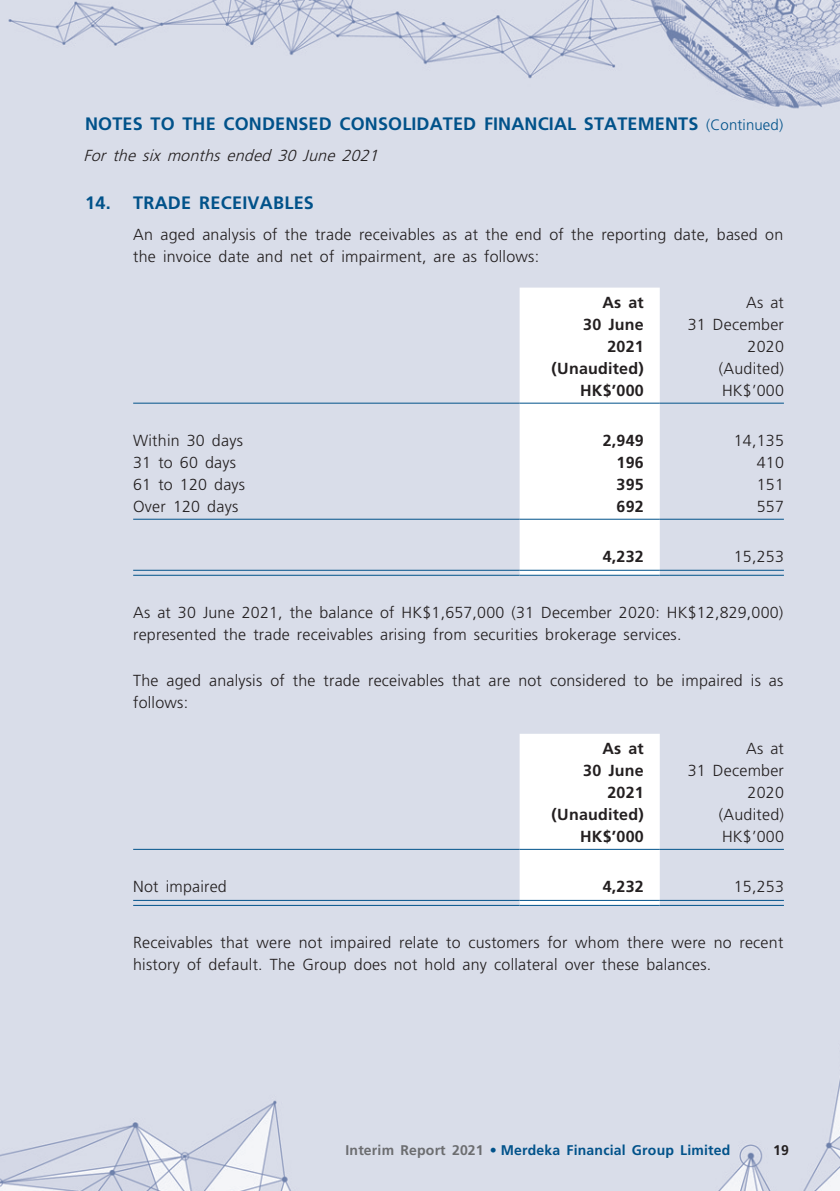
<style>
.page{position:relative;width:840px;height:1191px;background:#fff}
.page>*{position:absolute;margin:0;border:0;box-sizing:border-box;transform-origin:0 0}
._03_H1{font:700 18px "Frutiger LT Std";letter-spacing:.01em;color:#01528a}
._12___P2{font:300 16px/22px "Frutiger LT Std";letter-spacing:.015em;color:#231f20}
._01_Body_Text{font:300 16px/22px "Frutiger LT Std";letter-spacing:.015em;color:#231f20;text-align:right}
._01_Body_Text-2{font:700 16px/22px "Frutiger LT Std";letter-spacing:.015em;color:#231f20;text-align:right}
._15_Table_Stub{font:300 16px "Frutiger LT Std";letter-spacing:.015em;color:#231f20}
._01_Body_Text-3{font:italic 300 16px "Frutiger LT Std";color:#231f20}
.t1{font:700 14px "Frutiger LT Std";letter-spacing:.015em;color:#01528a}
.t2{font:700 14px "Frutiger LT Std";color:#231f20}
.s1{font-weight:300;font-size:15px}
.s2{color:#6c6d70}
</style>
<div class="page">
<div style="left:0;top:0;width:839px;height:1191px;background:#d9dde9"></div>
<svg style="left:519px;top:287px;width:140px;height:288px"></svg>
<hr style="left:133px;top:403px;width:386px;height:1px;background:#01528a">
<hr style="left:519px;top:403px;width:140px;height:1px;background:#01528a">
<hr style="left:659px;top:403px;width:124px;height:1px;background:#01528a">
<hr style="left:133px;top:519px;width:386px;height:1px;background:#01528a">
<hr style="left:519px;top:519px;width:140px;height:1px;background:#01528a">
<hr style="left:659px;top:519px;width:124px;height:1px;background:#01528a">
<hr style="left:133px;top:570px;width:386px;height:1px;background:#01528a">
<hr style="left:133px;top:575px;width:386px;height:1px;background:#01528a">
<hr style="left:519px;top:570px;width:140px;height:1px;background:#01528a">
<hr style="left:519px;top:575px;width:140px;height:1px;background:#01528a">
<hr style="left:659px;top:570px;width:124px;height:1px;background:#01528a">
<hr style="left:659px;top:575px;width:124px;height:1px;background:#01528a">
<svg style="left:519px;top:734px;width:140px;height:171px"></svg>
<hr style="left:133px;top:849px;width:386px;height:1px;background:#01528a">
<hr style="left:519px;top:849px;width:140px;height:1px;background:#01528a">
<hr style="left:659px;top:849px;width:124px;height:1px;background:#01528a">
<hr style="left:133px;top:900px;width:386px;height:1px;background:#01528a">
<hr style="left:133px;top:905px;width:386px;height:1px;background:#01528a">
<hr style="left:519px;top:900px;width:140px;height:1px;background:#01528a">
<hr style="left:519px;top:905px;width:140px;height:1px;background:#01528a">
<hr style="left:659px;top:900px;width:124px;height:1px;background:#01528a">
<hr style="left:659px;top:905px;width:124px;height:1px;background:#01528a">
<p class="_03_H1" style="left:85px;top:113px;width:699px">NOTES TO THE CONDENSED CONSOLIDATED FINANCIAL STATEMENTS <span class="s1">(Continued)</span></p>
<p class="_01_Body_Text-3" style="left:83px;top:146px;width:300px">For the six months ended 30 June 2021</p>
<p class="_03_H1" style="left:85px;top:192px;width:230px">14. TRADE RECEIVABLES</p>
<p class="_12___P2" style="left:133px;top:223px;width:651px">An aged analysis of the trade receivables as at the end of the reporting date, based on the invoice date and net of impairment, are as follows:</p>
<p class="_01_Body_Text-2" style="left:583px;top:291px;width:62px">As at<br>30 June<br>2021</p>
<p class="_01_Body_Text" style="left:687px;top:291px;width:98px">As at<br>31 December<br>2020</p>
<p class="_01_Body_Text-2" style="left:551px;top:357px;width:94px">(Unaudited)</p>
<p class="_01_Body_Text" style="left:718px;top:357px;width:66px">(Audited)</p>
<p class="_01_Body_Text-2" style="left:579px;top:379px;width:65px">HK$’000</p>
<p class="_01_Body_Text" style="left:721px;top:379px;width:63px">HK$’000</p>
<p class="_15_Table_Stub" style="left:133px;top:431px;width:111px">Within 30 days</p>
<p class="_01_Body_Text-2" style="left:602px;top:429px;width:42px">2,949</p>
<p class="_01_Body_Text" style="left:733px;top:429px;width:52px">14,135</p>
<p class="_15_Table_Stub" style="left:133px;top:453px;width:104px">31 to 60 days</p>
<p class="_01_Body_Text-2" style="left:616px;top:451px;width:29px">196</p>
<p class="_01_Body_Text" style="left:756px;top:451px;width:29px">410</p>
<p class="_15_Table_Stub" style="left:133px;top:475px;width:113px">61 to 120 days</p>
<p class="_01_Body_Text-2" style="left:616px;top:473px;width:29px">395</p>
<p class="_01_Body_Text" style="left:756px;top:473px;width:29px">151</p>
<p class="_15_Table_Stub" style="left:133px;top:497px;width:106px">Over 120 days</p>
<p class="_01_Body_Text-2" style="left:616px;top:495px;width:29px">692</p>
<p class="_01_Body_Text" style="left:756px;top:495px;width:29px">557</p>
<p class="_01_Body_Text-2" style="left:602px;top:545px;width:42px">4,232</p>
<p class="_01_Body_Text" style="left:733px;top:545px;width:52px">15,253</p>
<p class="_12___P2" style="left:133px;top:601px;width:651px">As at 30 June 2021, the balance of HK$1,657,000 (31 December 2020: HK$12,829,000) represented the trade receivables arising from securities brokerage services.</p>
<p class="_12___P2" style="left:133px;top:669px;width:651px">The aged analysis of the trade receivables that are not considered to be impaired is as follows:</p>
<p class="_01_Body_Text-2" style="left:583px;top:737px;width:62px">As at<br>30 June<br>2021</p>
<p class="_01_Body_Text" style="left:687px;top:737px;width:98px">As at<br>31 December<br>2020</p>
<p class="_01_Body_Text-2" style="left:551px;top:803px;width:94px">(Unaudited)</p>
<p class="_01_Body_Text" style="left:718px;top:803px;width:66px">(Audited)</p>
<p class="_01_Body_Text-2" style="left:579px;top:825px;width:65px">HK$’000</p>
<p class="_01_Body_Text" style="left:721px;top:825px;width:63px">HK$’000</p>
<p class="_15_Table_Stub" style="left:133px;top:877px;width:95px">Not impaired</p>
<p class="_01_Body_Text-2" style="left:602px;top:875px;width:42px">4,232</p>
<p class="_01_Body_Text" style="left:733px;top:875px;width:52px">15,253</p>
<p class="_12___P2" style="left:133px;top:931px;width:651px">Receivables that were not impaired relate to customers for whom there were no recent history of default. The Group does not hold any collateral over these balances.</p>
<p class="t1" style="left:345px;top:1142px;width:386px"><span class="s2">Interim Report 2021</span> • Merdeka Financial Group Limited</p>
<p class="t2" style="left:772px;top:1142px;width:17px">19</p>
</div>
